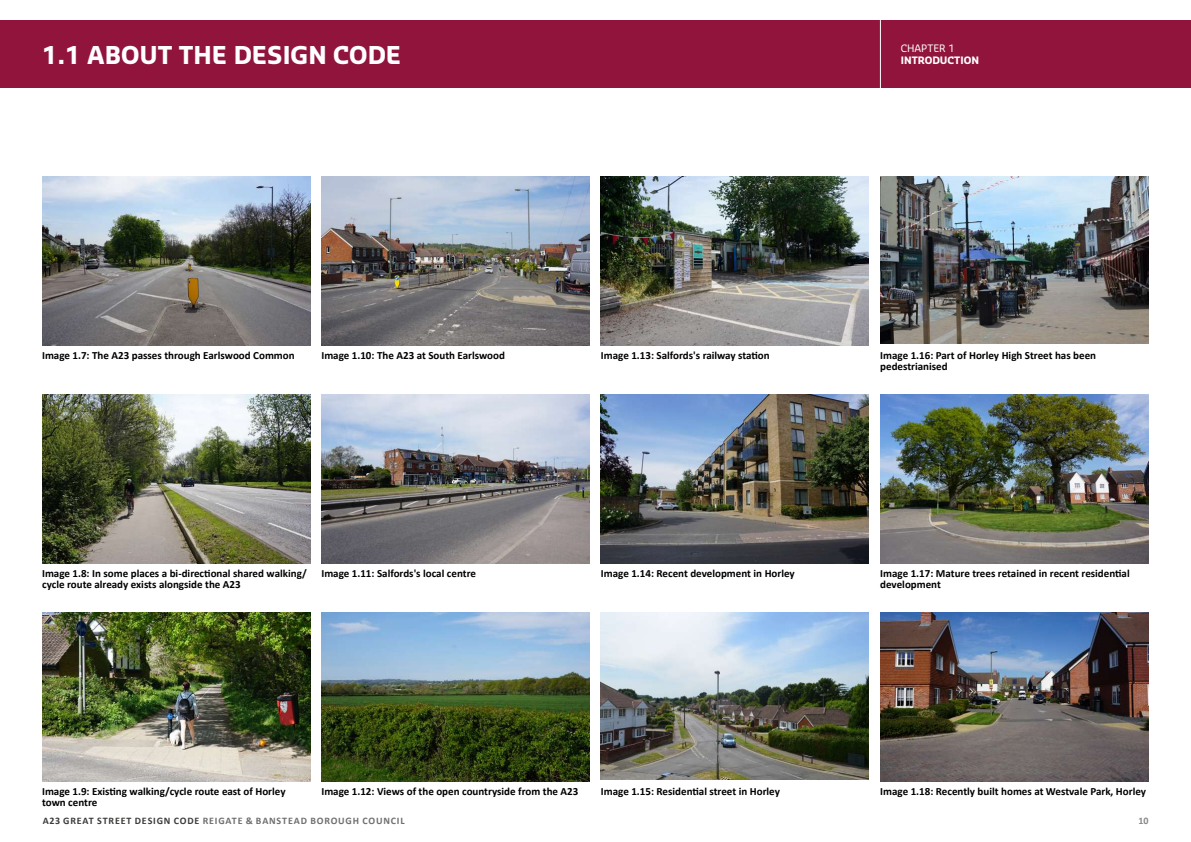
<style>
.page{position:relative;width:1191px;height:842px;background:#fff}
.page>*{position:absolute;margin:0;border:0;box-sizing:border-box;transform-origin:0 0}
.t1{font:700 24px "Sansa Pro";color:#fff}
.t2{font:700 11px/11px "Calibri";color:#000}
.t3{font:700 10px "Calibri";letter-spacing:.08em;color:#706f6f}
.t4{font:700 10px "Sansa Pro";color:#fff}
.t5{font:10px "Sansa Pro";color:#fff}
.t6{font:700 10px "Calibri";color:#878787}
.s1{color:#3c3c3b}
</style>
<div class="page">
<div style="left:0;top:20px;width:1191px;height:68px;background:#91143c"></div>
<hr style="left:880px;top:20px;width:1px;height:68px;background:#fff">
<img style="left:42px;top:176px;width:268px;height:169px">
<img style="left:601px;top:176px;width:268px;height:169px">
<img style="left:42px;top:394px;width:268px;height:169px">
<img style="left:601px;top:394px;width:268px;height:169px">
<img style="left:42px;top:612px;width:268px;height:169px">
<img style="left:601px;top:612px;width:268px;height:167px">
<img style="left:322px;top:176px;width:268px;height:169px">
<img style="left:880px;top:176px;width:268px;height:167px">
<img style="left:322px;top:394px;width:268px;height:169px">
<img style="left:880px;top:394px;width:268px;height:169px">
<img style="left:322px;top:612px;width:268px;height:169px">
<img style="left:880px;top:612px;width:268px;height:169px">
<p class="t5" style="left:900px;top:42px;width:55px">CHAPTER 1</p>
<h1 class="t1" style="left:43px;top:39px;width:360px">1.1 ABOUT THE DESIGN CODE</h1>
<p class="t4" style="left:900px;top:54px;width:80px">INTRODUCTION</p>
<p class="t2" style="left:42px;top:349px;width:254px">Image 1.7: The A23 passes through Earlswood Common</p>
<p class="t2" style="left:601px;top:349px;width:170px">Image 1.13: Salfords's railway station</p>
<p class="t2" style="left:321px;top:349px;width:185px">Image 1.10: The A23 at South Earlswood</p>
<p class="t2" style="left:880px;top:349px;width:217px">Image 1.16: Part of Horley High Street has been pedestrianised</p>
<p class="t2" style="left:42px;top:567px;width:266px">Image 1.8: In some places a bi-directional shared walking/ cycle route already exists alongside the A23</p>
<p class="t2" style="left:601px;top:567px;width:195px">Image 1.14: Recent development in Horley</p>
<p class="t2" style="left:321px;top:567px;width:156px">Image 1.11: Salfords's local centre</p>
<p class="t2" style="left:880px;top:567px;width:251px">Image 1.17: Mature trees retained in recent residential development</p>
<p class="t2" style="left:42px;top:785px;width:245px">Image 1.9: Existing walking/cycle route east of Horley town centre</p>
<p class="t2" style="left:601px;top:785px;width:180px">Image 1.15: Residential street in Horley</p>
<p class="t2" style="left:321px;top:785px;width:258px">Image 1.12: Views of the open countryside from the A23</p>
<p class="t2" style="left:880px;top:785px;width:267px">Image 1.18: Recently built homes at Westvale Park, Horley</p>
<p class="t6" style="left:1138px;top:814px;width:12px">10</p>
<p class="t3" style="left:43px;top:814px;width:363px"><span class="s1">A23 GREAT STREET DESIGN CODE</span> REIGATE &amp; BANSTEAD BOROUGH COUNCIL</p>
</div>
